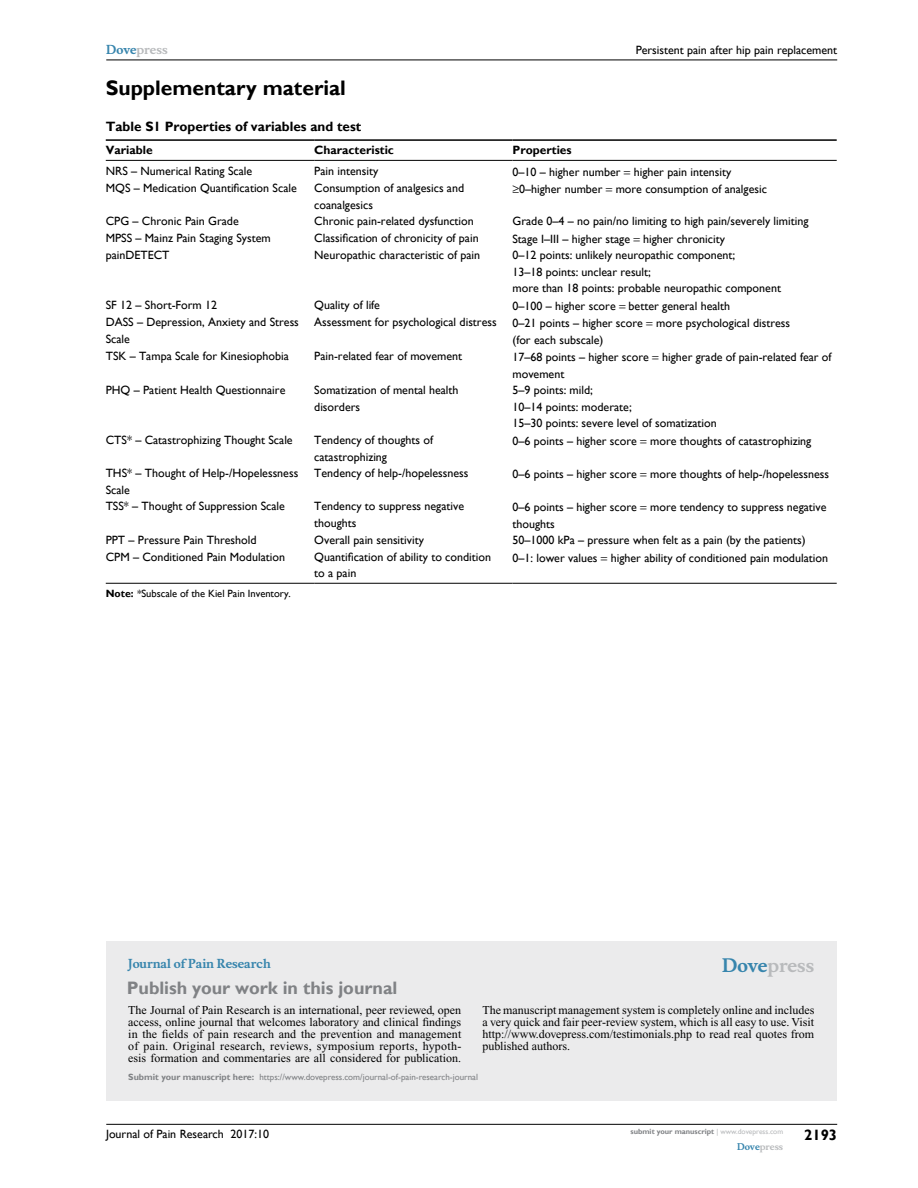
<style>
.page{position:relative;width:918px;height:1188px;background:#fff}
.page>*{position:absolute;margin:0;border:0;box-sizing:border-box;transform-origin:0 0}
.t1{font:700 21px "Gill Sans";color:#000}
.t2{font:700 18px "Gill Sans";color:#808285}
.t3{font:700 18px "Musee";color:#b8babc}
.t4{font:700 15px "Gill Sans";color:#000}
.t5{font:700 13.5px "Gill Sans";color:#000}
.t6{font:12px/16.5px "Gill Sans";color:#000}
.t7{font:12px/12px "Times New Roman";color:#000;text-align:justify}
.t8{font:700 12px "Gill Sans";color:#000}
.t9{font:700 12px "Musee";color:#3785ad}
.t10{font:700 12px "Musee";color:#b8babc}
.t11{font:10.5px "Gill Sans";color:#000}
.t12{font:9px "Gill Sans";color:#808285}
.t13{font:700 9px "Musee";color:#b8babc}
.t14{font:700 7.5px "Gill Sans";color:#808285}
.s1{color:#3785ad}
.s2{font-weight:700}
.s3{font-style:italic}
.s4{font-weight:400;color:#b8babc}
</style>
<div class="page">
<div style="left:106px;top:941px;width:731px;height:159px;background:#ebebec"></div>
<hr style="left:106px;top:1124px;width:731px;height:1px;background:#000">
<hr style="left:106px;top:60px;width:731px;height:1px;background:#000">
<hr style="left:106px;top:139px;width:208px;height:2px;background:#000">
<hr style="left:314px;top:139px;width:199px;height:2px;background:#000">
<hr style="left:513px;top:139px;width:324px;height:2px;background:#000">
<hr style="left:106px;top:160px;width:208px;height:1px;background:#000">
<hr style="left:314px;top:160px;width:199px;height:1px;background:#000">
<hr style="left:513px;top:160px;width:324px;height:1px;background:#000">
<hr style="left:106px;top:583px;width:208px;height:1px;background:#000">
<hr style="left:314px;top:583px;width:199px;height:1px;background:#000">
<hr style="left:513px;top:583px;width:324px;height:1px;background:#000">
<p class="t10" style="left:106px;top:43px;width:63px"><span class="s1">Dove</span>press</p>
<p class="t6" style="left:636px;top:42px;width:203px">Persistent pain after hip pain replacement</p>
<h1 class="t1" style="left:106px;top:75px;width:242px">Supplementary material</h1>
<p class="t5" style="left:106px;top:118px;width:257px">Table S1 Properties of variables and test</p>
<p class="t8" style="left:106px;top:143px;width:48px">Variable</p>
<p class="t8" style="left:314px;top:143px;width:81px">Characteristic</p>
<p class="t8" style="left:513px;top:143px;width:61px">Properties</p>
<p class="t6" style="left:106px;top:163px;width:148px">NRS – Numerical Rating Scale</p>
<p class="t6" style="left:314px;top:163px;width:66px">Pain intensity</p>
<p class="t6" style="left:513px;top:164px;width:220px">0–10 – higher number higher pain intensity</p>
<p class="t6" style="left:106px;top:180px;width:193px">MQS – Medication Quantification Scale</p>
<p class="t6" style="left:314px;top:180px;width:151px">Consumption of analgesics and coanalgesics</p>
<p class="t6" style="left:512px;top:181px;width:256px">≥0–higher number more consumption of analgesic</p>
<p class="t6" style="left:106px;top:213px;width:135px">CPG – Chronic Pain Grade</p>
<p class="t6" style="left:314px;top:213px;width:161px">Chronic pain-related dysfunction</p>
<p class="t6" style="left:512px;top:213px;width:298px">Grade 0–4 – no pain/no limiting to high pain/severely limiting</p>
<p class="t6" style="left:106px;top:230px;width:167px">MPSS – Mainz Pain Staging System</p>
<p class="t6" style="left:314px;top:230px;width:166px">Classification of chronicity of pain</p>
<p class="t6" style="left:512px;top:231px;width:214px">Stage I–III – higher stage higher chronicity</p>
<p class="t6" style="left:106px;top:247px;width:65px">painDETECT</p>
<p class="t6" style="left:314px;top:247px;width:168px">Neuropathic characteristic of pain</p>
<p class="t6" style="left:512px;top:247px;width:270px">0–12 points: unlikely neuropathic component;<br>13–18 points: unclear result;<br>more than 18 points: probable neuropathic component</p>
<p class="t6" style="left:106px;top:297px;width:113px">SF 12 – Short-Form 12</p>
<p class="t6" style="left:314px;top:297px;width:67px">Quality of life</p>
<p class="t6" style="left:512px;top:298px;width:219px">0–100 – higher score better general health</p>
<p class="t6" style="left:106px;top:314px;width:195px">DASS – Depression, Anxiety and Stress<br>Scale</p>
<p class="t6" style="left:314px;top:314px;width:184px">Assessment for psychological distress</p>
<p class="t6" style="left:512px;top:315px;width:279px">0–21 points – higher score more psychological distress (for each subscale)</p>
<p class="t6" style="left:106px;top:348px;width:185px">TSK – Tampa Scale for Kinesiophobia</p>
<p class="t6" style="left:314px;top:348px;width:149px">Pain-related fear of movement</p>
<p class="t6" style="left:512px;top:349px;width:321px">17–68 points – higher score higher grade of pain-related fear of movement</p>
<p class="t6" style="left:106px;top:382px;width:181px">PHQ – Patient Health Questionnaire</p>
<p class="t6" style="left:314px;top:382px;width:146px">Somatization of mental health disorders</p>
<p class="t6" style="left:512px;top:382px;width:206px">5–9 points: mild;<br>10–14 points: moderate;<br>15–30 points: severe level of somatization</p>
<p class="t6" style="left:106px;top:432px;width:188px">CTS* – Catastrophizing Thought Scale</p>
<p class="t6" style="left:314px;top:432px;width:120px">Tendency of thoughts of catastrophizing</p>
<p class="t6" style="left:512px;top:433px;width:300px">0–6 points – higher score more thoughts of catastrophizing</p>
<p class="t6" style="left:106px;top:465px;width:194px">THS* – Thought of Help-/Hopelessness<br>Scale</p>
<p class="t6" style="left:314px;top:465px;width:156px">Tendency of help-/hopelessness</p>
<p class="t6" style="left:512px;top:466px;width:318px">0–6 points – higher score more thoughts of help-/hopelessness</p>
<p class="t6" style="left:106px;top:498px;width:181px">TSS* – Thought of Suppression Scale</p>
<p class="t6" style="left:314px;top:498px;width:151px">Tendency to suppress negative thoughts</p>
<p class="t6" style="left:512px;top:499px;width:316px">0–6 points – higher score more tendency to suppress negative thoughts</p>
<p class="t6" style="left:106px;top:532px;width:152px">PPT – Pressure Pain Threshold</p>
<p class="t6" style="left:314px;top:532px;width:111px">Overall pain sensitivity</p>
<p class="t6" style="left:512px;top:532px;width:295px">50–1000 kPa – pressure when felt as a pain (by the patients)</p>
<p class="t6" style="left:106px;top:549px;width:181px">CPM – Conditioned Pain Modulation</p>
<p class="t6" style="left:314px;top:549px;width:178px">Quantification of ability to condition to a pain</p>
<p class="t6" style="left:512px;top:550px;width:317px">0–1: lower values higher ability of conditioned pain modulation</p>
<p class="t11" style="left:106px;top:587px;width:187px"><span class="s2">Note:</span> <span class="s3">*</span>Subscale of the Kiel Pain Inventory.</p>
<p class="t9" style="left:128px;top:956px;width:144px">Journal of Pain Research</p>
<h2 class="t2" style="left:127px;top:977px;width:272px">Publish your work in this journal</h2>
<h2 class="t3" style="left:722px;top:955px;width:94px"><span class="s1">Dove</span>press</h2>
<p class="t7" style="left:128px;top:1004px;width:335px">The Journal of Pain Research is an international, peer reviewed, open access, online journal that welcomes laboratory and clinical findings in the fields of pain research and the prevention and management of pain. Original research, reviews, symposium reports, hypoth&shy;esis formation and commentaries are all considered for publication.</p>
<p class="t7" style="left:482px;top:1004px;width:334px">The manuscript management system is completely online and includes a very quick and fair peer-review system, which is all easy to use. Visit http://www.dovepress.com/testimonials.php to read real quotes from published authors.</p>
<p class="t12" style="left:128px;top:1072px;width:351px"><span class="s2">Submit your manuscript here:</span> https://www.dovepress.com/journal-of-pain-research-journal</p>
<p class="t6" style="left:106px;top:1126px;width:164px">Journal of Pain Research 2017:10</p>
<p class="t14" style="left:631px;top:1127px;width:154px">submit your manuscript <span class="s4">| www.dovepress.com</span></p>
<p class="t13" style="left:737px;top:1141px;width:48px"><span class="s1">Dove</span>press</p>
<p class="t4" style="left:804px;top:1126px;width:35px">2193</p>
</div>
